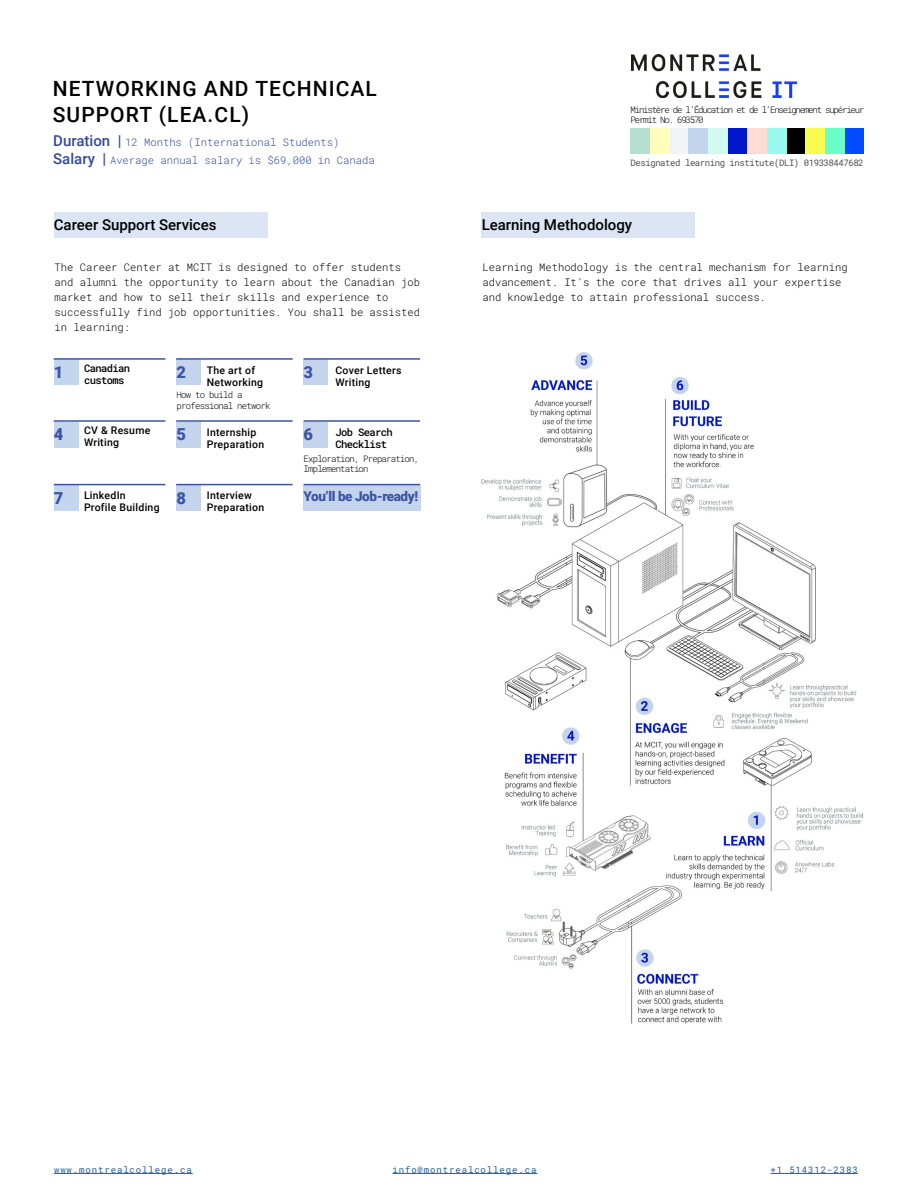
<style>
.page{position:relative;width:918px;height:1188px;background:#fff}
.page>*{position:absolute;margin:0;border:0;box-sizing:border-box;transform-origin:0 0}
.t1{font:500 21px/25.5px "Roboto";letter-spacing:.05em;color:#000}
.t2{font:900 16.5px "Roboto";color:#3c54a4}
.t3{font:500 15px "Roboto";color:#000}
.t4{font:900 13.5px "Roboto";letter-spacing:-.03em;color:#3c54a4}
.t5{font:300 10.5px/15px "Roboto Mono";color:#000}
.t6{font:500 10.5px/12px "Roboto";letter-spacing:.025em;color:#000}
.t7{font:300 10.5px/18px "Roboto Mono";color:#34499c}
.t8{font:500 10.5px/12px "Roboto Mono";letter-spacing:-.06em;color:#000}
.t9{font:300 9px/10.5px "Roboto Mono";letter-spacing:-.09em;color:#000}
.t10{font:300 9px/10.5px "Roboto Mono";letter-spacing:-.13em;color:#000}
.t11{font:9px "Roboto Mono";letter-spacing:.1em;color:#215e9e}
.t12{font:9px "Roboto Mono";letter-spacing:-.05em;color:#515254}
.s1{font-family:"Roboto";font-weight:500;font-size:15px}
</style>
<div class="page">
<div style="left:54px;top:213px;width:213px;height:25px;background:#dce5f4"></div>
<div style="left:482px;top:213px;width:213px;height:25px;background:#dce5f4"></div>
<hr style="left:54px;top:1173px;width:139px;height:1px;background:#215e9e">
<hr style="left:392px;top:1173px;width:145px;height:1px;background:#215e9e">
<hr style="left:771px;top:1173px;width:87px;height:1px;background:#215e9e">
<img style="left:631px;top:55px;width:165px;height:42px">
<div style="left:845px;top:128px;width:19px;height:25px;background:#004bff"></div>
<div style="left:727px;top:128px;width:21px;height:25px;background:#0017cb"></div>
<div style="left:786px;top:128px;width:20px;height:25px;background:#020101"></div>
<div style="left:669px;top:128px;width:20px;height:25px;background:#f1f3f4"></div>
<div style="left:825px;top:128px;width:20px;height:25px;background:#6affca"></div>
<div style="left:708px;top:128px;width:19px;height:25px;background:#d2f9ee"></div>
<div style="left:767px;top:128px;width:19px;height:25px;background:#9af9ee"></div>
<div style="left:650px;top:128px;width:19px;height:25px;background:#fffdbb"></div>
<div style="left:806px;top:128px;width:19px;height:25px;background:#f9fb4e"></div>
<div style="left:689px;top:128px;width:19px;height:25px;background:#c4d5ee"></div>
<div style="left:748px;top:128px;width:19px;height:25px;background:#ffdbd4"></div>
<div style="left:631px;top:128px;width:19px;height:25px;background:#b4dfd1"></div>
<div style="left:54px;top:360px;width:25px;height:25px;background:#c4d5ee"></div>
<div style="left:54px;top:422px;width:25px;height:25px;background:#c4d5ee"></div>
<div style="left:54px;top:485px;width:25px;height:26px;background:#c4d5ee"></div>
<div style="left:176px;top:360px;width:25px;height:25px;background:#c5d4ed"></div>
<div style="left:176px;top:422px;width:25px;height:25px;background:#c5d4ed"></div>
<div style="left:176px;top:485px;width:25px;height:26px;background:#c5d4ed"></div>
<div style="left:304px;top:360px;width:24px;height:25px;background:#c5d4ed"></div>
<div style="left:304px;top:422px;width:24px;height:25px;background:#c5d4ed"></div>
<div style="left:304px;top:485px;width:117px;height:26px;background:#c5d4ed"></div>
<hr style="left:54px;top:358px;width:111px;height:2px;background:#3c54a4">
<hr style="left:54px;top:420px;width:111px;height:2px;background:#3c54a4">
<hr style="left:54px;top:484px;width:111px;height:1px;background:#3c54a4">
<hr style="left:176px;top:358px;width:117px;height:2px;background:#3c54a4">
<hr style="left:176px;top:420px;width:117px;height:2px;background:#3c54a4">
<hr style="left:176px;top:484px;width:117px;height:1px;background:#3c54a4">
<hr style="left:304px;top:358px;width:116px;height:2px;background:#3c54a4">
<hr style="left:304px;top:420px;width:116px;height:2px;background:#3c54a4">
<hr style="left:304px;top:484px;width:116px;height:1px;background:#3c54a4">
<img style="left:482px;top:353px;width:381px;height:671px">
<h1 class="t1" style="left:53px;top:75px;width:326px">NETWORKING AND TECHNICAL<br>SUPPORT (LEA.CL)</h1>
<p class="t7" style="left:53px;top:133px;width:323px"><span class="s1">Duration |</span> 12 Months (International Students)<br><span class="s1">Salary |</span> Average annual salary is $69,000 in Canada</p>
<p class="t10" style="left:631px;top:104px;width:235px">Ministère de l’Éducation et de l’Enseignement supérieur<br>Permit No. 693570</p>
<p class="t12" style="left:631px;top:157px;width:235px">Designated learning institute(DLI) 019338447682</p>
<h3 class="t3" style="left:54px;top:214px;width:164px">Career Support Services</h3>
<h3 class="t3" style="left:482px;top:214px;width:152px">Learning Methodology</h3>
<p class="t5" style="left:55px;top:260px;width:367px">The Career Center at MCIT is designed to offer students and alumni the opportunity to learn about the Canadian job market and how to sell their skills and experience to successfully find job opportunities. You shall be assisted in learning:</p>
<p class="t5" style="left:482px;top:260px;width:367px">Learning Methodology is the central mechanism for learning advancement. It’s the core that drives all your expertise and knowledge to attain professional success.</p>
<h2 class="t2" style="left:54px;top:361px;width:11px">1</h2>
<p class="t8" style="left:84px;top:362px;width:47px">Canadian customs</p>
<h2 class="t2" style="left:176px;top:361px;width:11px">2</h2>
<p class="t6" style="left:207px;top:363px;width:58px">The art of<br>Networking</p>
<h2 class="t2" style="left:304px;top:361px;width:11px">3</h2>
<p class="t6" style="left:335px;top:363px;width:68px">Cover Letters<br>Writing</p>
<p class="t9" style="left:176px;top:389px;width:96px">How to build a professional network</p>
<h2 class="t2" style="left:54px;top:423px;width:11px">4</h2>
<p class="t6" style="left:84px;top:424px;width:68px">CV &amp; Resume<br>Writing</p>
<h2 class="t2" style="left:176px;top:423px;width:11px">5</h2>
<p class="t6" style="left:207px;top:425px;width:59px">Internship<br>Preparation</p>
<h2 class="t2" style="left:304px;top:423px;width:11px">6</h2>
<p class="t8" style="left:335px;top:426px;width:59px">Job Search<br>Checklist</p>
<p class="t9" style="left:304px;top:453px;width:117px">Exploration, Preparation,<br>Implementation</p>
<h2 class="t2" style="left:54px;top:486px;width:11px">7</h2>
<p class="t6" style="left:84px;top:489px;width:77px">LinkedIn<br>Profile Building</p>
<h2 class="t2" style="left:176px;top:486px;width:11px">8</h2>
<p class="t6" style="left:207px;top:489px;width:59px">Interview<br>Preparation</p>
<p class="t4" style="left:304px;top:487px;width:116px">You’ll be Job-ready!</p>
<p class="t11" style="left:54px;top:1163px;width:139px">www.montrealcollege.ca</p>
<p class="t11" style="left:392px;top:1163px;width:146px">info@montrealcollege.ca</p>
<p class="t11" style="left:770px;top:1163px;width:89px">+1 514312-2383</p>
</div>
